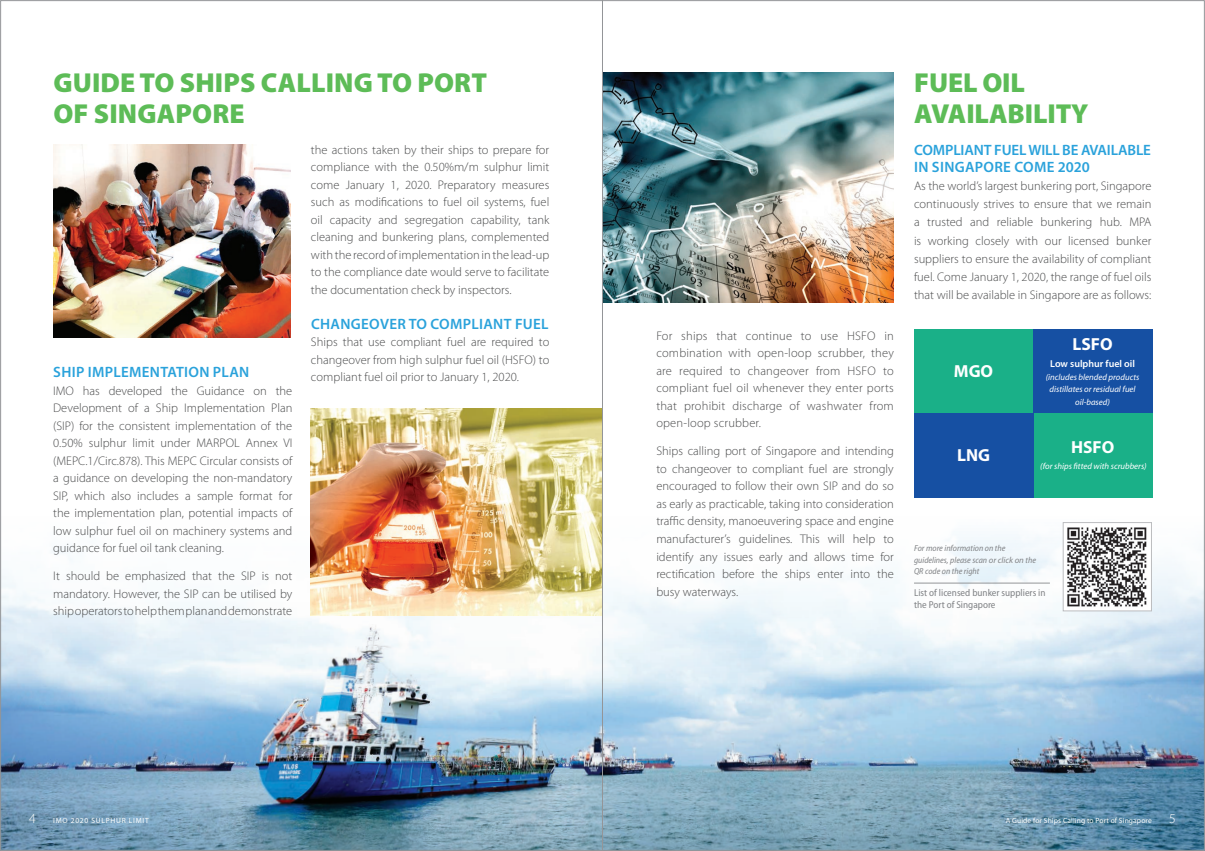
<style>
.page{position:relative;width:1205px;height:851px;background:#fff}
.page>*{position:absolute;margin:0;border:0;box-sizing:border-box;transform-origin:0 0}
.ahead{font:900 27.5px/31.2px "Myriad Pro";letter-spacing:.005em;color:#5dbc57}
.bt{font:700 17.5px "Myriad Pro";color:#fff}
.bhead{font:600 15px "Myriad Pro";letter-spacing:.02em;color:#2aa2db}
.bhead-2{font:600 15px/17.5px "Myriad Pro";letter-spacing:-.01em;color:#2aa2db}
.t1{font:300 13.75px "Myriad Pro";color:#fff}
.bt-2{font:300 12.5px/17.5px "Myriad Pro";color:#4b4c4d;text-align:justify}
.qr_code_text{font:semi-condensed 10px/11.2px "Myriad Pro";color:#808285}
.bt-3{font:600 10px "Myriad Pro";color:#fff}
.bt-4{font:italic 8.75px/12.5px "Myriad Pro";color:#fff;text-align:center}
.qr_code_text-2{font:italic semi-condensed 8.75px/11.2px "Myriad Pro";color:#808285}
.t2{font:7.5px "Myriad Pro";letter-spacing:.015em;color:#fff}
.t3{font:7.5px "Myriad Pro";letter-spacing:.1em;color:#fff}
.s1{font-stretch:normal}
</style>
<div class="page">
<img style="left:2px;top:117px;width:1203px;height:733px">
<img style="left:603px;top:72px;width:290px;height:230px">
<img style="left:53px;top:144px;width:238px;height:193px">
<img style="left:311px;top:409px;width:291px;height:206px">
<div style="left:914px;top:329px;width:119px;height:84px;background:#1ab088"></div>
<div style="left:1033px;top:329px;width:119px;height:84px;background:#1650a3"></div>
<div style="left:1033px;top:413px;width:119px;height:84px;background:#1ab088"></div>
<div style="left:914px;top:413px;width:119px;height:84px;background:#1650a3"></div>
<img style="left:1065px;top:524px;width:84px;height:85px">
<div style="left:1063px;top:522px;width:88px;height:89px;border:1px solid #bcbdc0"></div>
<hr style="left:914px;top:582px;width:136px;height:1px;background:#939598">
<hr style="left:602px;top:0;width:1px;height:850px;background:#939598">
<p class="ahead" style="left:53px;top:67px;width:435px">GUIDE TO SHIPS CALLING TO PORT<br>OF SINGAPORE</p>
<p class="bhead" style="left:53px;top:363px;width:198px">SHIP IMPLEMENTATION PLAN</p>
<p class="bt-2" style="left:53px;top:382px;width:241px">IMO has developed the Guidance on the Development of a Ship Implementation Plan (SIP) for the consistent implementation of the 0.50% sulphur limit under MARPOL Annex VI (MEPC.1/Circ.878). This MEPC Circular consists of a guidance on developing the non-mandatory SIP, which also includes a sample format for the implementation plan, potential impacts of low sulphur fuel oil on machinery systems and guidance for fuel oil tank cleaning.</p>
<p class="bt-2" style="left:53px;top:567px;width:241px">It should be emphasized that the SIP is not mandatory. However, the SIP can be utilised by ship operators to help them plan and demonstrate</p>
<p class="bt-2" style="left:311px;top:141px;width:240px">the actions taken by their ships to prepare for compliance with the 0.50%m/m sulphur limit come January 1, 2020. Preparatory measures such as modifications to fuel oil systems, fuel oil capacity and segregation capability, tank cleaning and bunkering plans, complemented with the record of implementation in the lead-up to the compliance date would serve to facilitate the documentation check by inspectors.</p>
<p class="bhead" style="left:311px;top:315px;width:239px">CHANGEOVER TO COMPLIANT FUEL</p>
<p class="bt-2" style="left:311px;top:333px;width:240px">Ships that use compliant fuel are required to changeover from high sulphur fuel oil (HSFO) to compliant fuel oil prior to January 1, 2020.</p>
<p class="bt-2" style="left:656px;top:327px;width:239px">For ships that continue to use HSFO in combination with open-loop scrubber, they are required to changeover from HSFO to compliant fuel oil whenever they enter ports that prohibit discharge of washwater from open-loop scrubber.</p>
<p class="bt-2" style="left:656px;top:442px;width:239px">Ships calling port of Singapore and intending to changeover to compliant fuel are strongly encouraged to follow their own SIP and do so as early as practicable, taking into consideration traffic density, manoeuvering space and engine manufacturer’s guidelines. This will help to identify any issues early and allows time for rectification before the ships enter into the busy waterways.</p>
<p class="ahead" style="left:914px;top:67px;width:176px">FUEL OIL<br>AVAILABILITY</p>
<p class="bhead-2" style="left:914px;top:141px;width:238px">COMPLIANT FUEL WILL BE AVAILABLE<br>IN SINGAPORE COME 2020</p>
<p class="bt-2" style="left:914px;top:177px;width:239px;line-height:18.1px">As the world’s largest bunkering port, Singapore continuously strives to ensure that we remain a trusted and reliable bunkering hub. MPA is working closely with our licensed bunker suppliers to ensure the availability of compliant fuel. Come January 1, 2020, the range of fuel oils that will be available in Singapore are as follows:</p>
<p class="bt" style="left:954px;top:359px;width:41px">MGO</p>
<p class="bt" style="left:957px;top:443px;width:34px">LNG</p>
<p class="bt" style="left:1072px;top:333px;width:42px">LSFO</p>
<p class="bt-3" style="left:1050px;top:358px;width:86px">Low sulphur fuel oil</p>
<p class="bt-4" style="left:1045px;top:370px;width:95px">(includes blended products distillates or residual fuel oil-based)</p>
<p class="bt" style="left:1071px;top:435px;width:45px">HSFO</p>
<p class="bt-4" style="left:1040px;top:460px;width:108px">(for ships fitted with scrubbers)</p>
<p class="qr_code_text-2" style="left:914px;top:543px;width:124px">For more information on the guidelines, please scan <span class="s1">or click on</span> the<br>QR code on the right</p>
<p class="qr_code_text" style="left:914px;top:587px;width:133px">List of licensed bunker suppliers in the Port of Singapore</p>
<p class="t1" style="left:29px;top:810px;width:8px">4</p>
<p class="t3" style="left:53px;top:816px;width:97px">IMO 2020 SULPHUR LIMIT</p>
<p class="t2" style="left:1006px;top:816px;width:148px">A Guide for Ships Calling to Port of Singapore</p>
<p class="t1" style="left:1169px;top:810px;width:8px">5</p>
</div>
